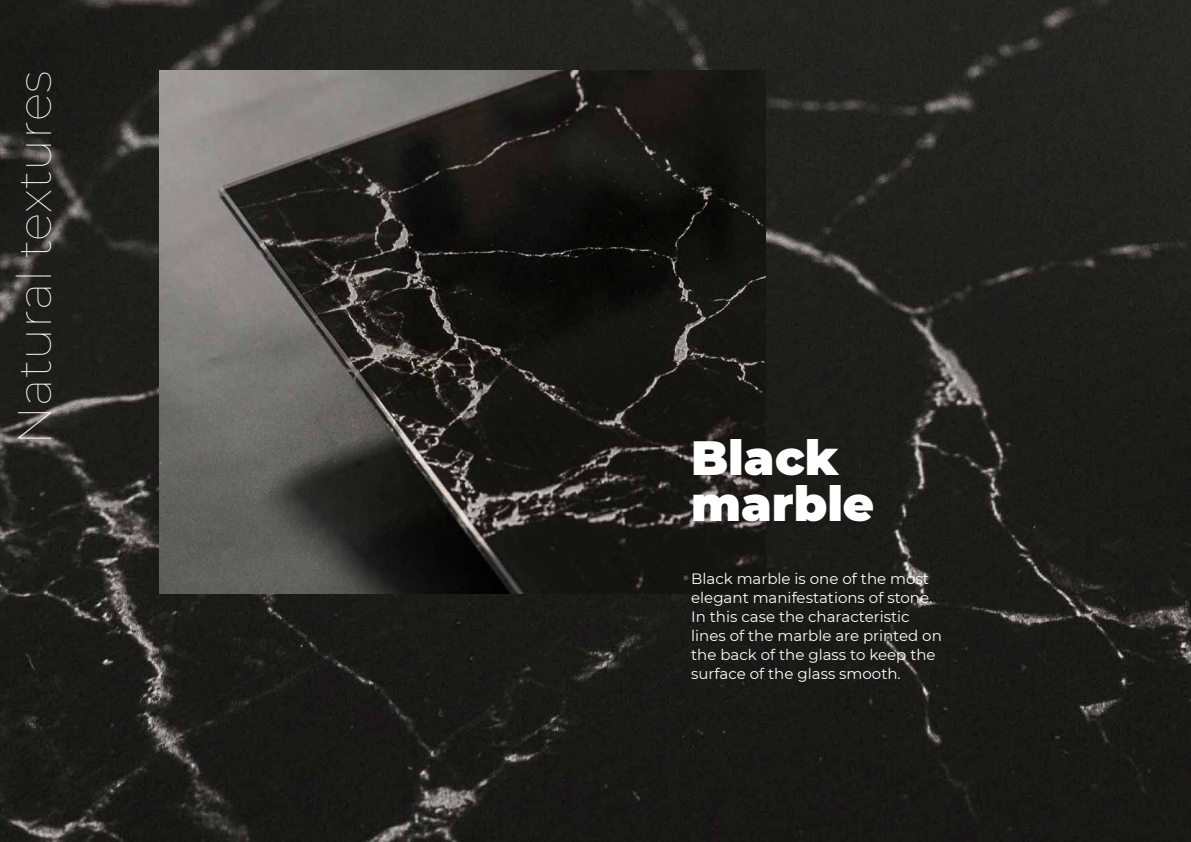
<style>
.page{position:relative;width:1191px;height:842px;background:#fff}
.page>*{position:absolute;margin:0;border:0;box-sizing:border-box;transform-origin:0 0}
.t1{font:100 48px "Montserrat";color:#fff}
.t2{font:900 48px/46px "Montserrat";color:#fff}
.t3{font:15px/19px "Montserrat";color:#fff}
</style>
<div class="page">
<img style="left:0;top:0;width:1191px;height:842px">
<img style="left:159px;top:71px;width:606px;height:522px">
<h1 class="t1" style="left:2px;top:445px;width:376px;rotate:-90deg">Natural textures</h1>
<h1 class="t2" style="left:691px;top:431px;width:185px">Black marble</h1>
<p class="t3" style="left:691px;top:569px;width:252px">Black marble is one of the most elegant manifestations of stone.<br>In this case the characteristic lines of the marble are printed on the back of the glass to keep the surface of the glass smooth.</p>
</div>
